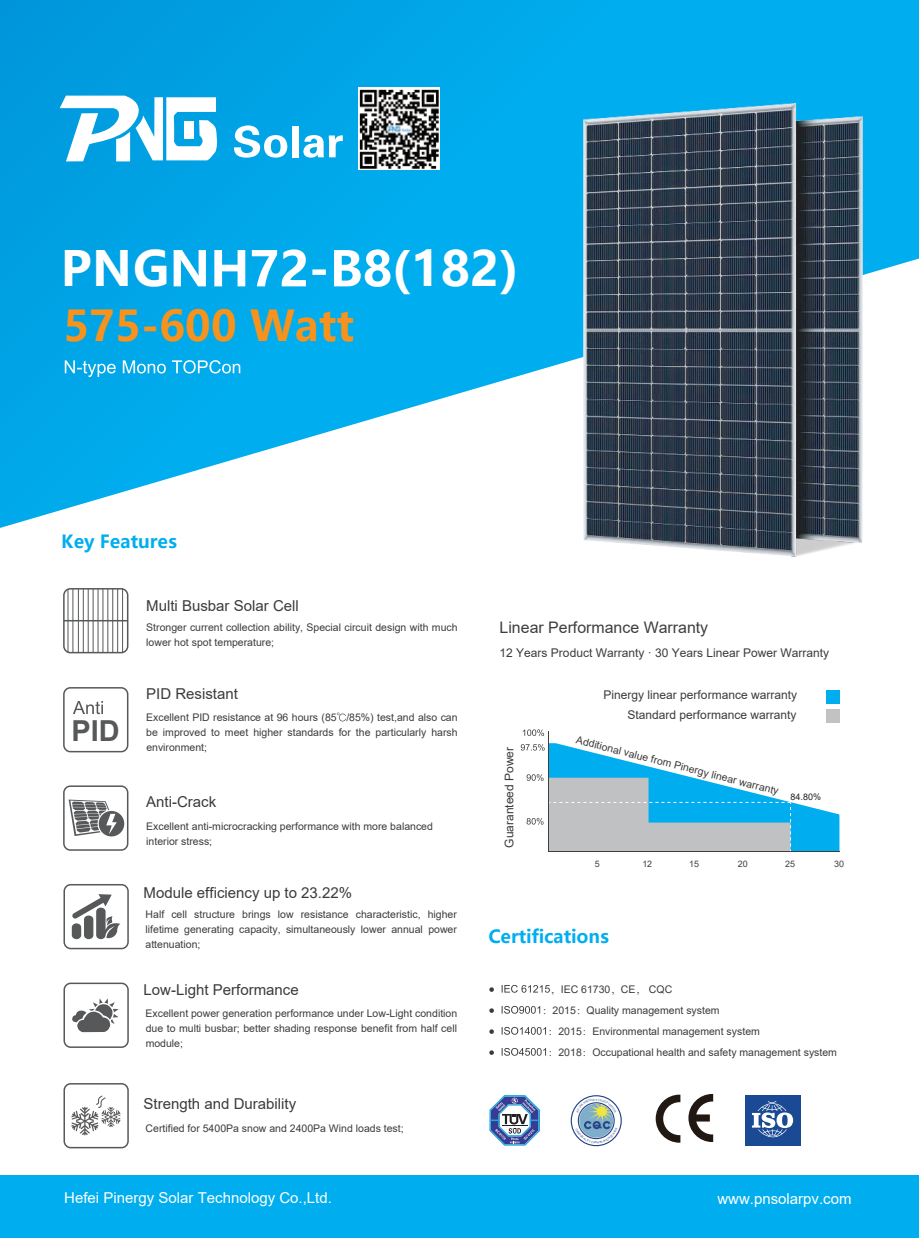
<style>
.page{position:relative;width:919px;height:1238px;background:#fff}
.page>*{position:absolute;margin:0;border:0;box-sizing:border-box;transform-origin:0 0}
.t1{font:700 48px "Microsoft Ya Hei";color:#fff}
.t2{font:700 42px "Microsoft Ya Hei";color:#f7931d}
.t3{font:700 28.95px "Arial";color:#57585a}
.t4{font:700 18px "Microsoft Ya Hei";color:#00aeef}
.t5{font:15.9px "Arial";color:#3e3e3f}
.t6{font:15px "Arial";color:#3d3b3a}
.t7{font:15px "Arial";color:#fff}
.t8{font:12px/20px "Arial";color:#3d3b3a;text-align:right}
.t9{font:10.5px/15px "Arial";color:#3d3b3a;text-align:justify}
.t10{font:9px "Arial";color:#231f20}
.t11{font:8.85px "Arial";color:#3e3e3f}
.s1{font-family:"Adobe Song Std";font-weight:300}
</style>
<div class="page">
<svg style="left:0;top:0;width:918px;height:528px;background:#20b1eb"></svg>
<div style="left:63px;top:1082px;width:66px;height:66px;border:2px solid #57585a;border-radius:6px"></div>
<svg style="left:71px;top:1095px;width:49px;height:40px"></svg>
<div style="left:63px;top:982px;width:66px;height:65px;border:2px solid #57585a;border-radius:6px"></div>
<svg style="left:72px;top:998px;width:47px;height:34px"></svg>
<div style="left:63px;top:785px;width:65px;height:65px;border:2px solid #57585a;border-radius:6px"></div>
<svg style="left:69px;top:799px;width:55px;height:37px"></svg>
<div style="left:63px;top:687px;width:65px;height:65px;border:2px solid #57585a;border-radius:6px"></div>
<svg style="left:73px;top:701px;width:30px;height:13px"></svg>
<div style="left:63px;top:588px;width:65px;height:65px;border:2px solid #57585a;border-radius:6px"></div>
<hr style="left:78px;top:588px;width:1px;height:64px;background:#57585a">
<hr style="left:83px;top:588px;width:1px;height:64px;background:#57585a">
<hr style="left:68px;top:589px;width:1px;height:63px;background:#57585a">
<hr style="left:73px;top:589px;width:1px;height:63px;background:#57585a">
<hr style="left:88px;top:588px;width:1px;height:64px;background:#57585a">
<hr style="left:93px;top:588px;width:1px;height:64px;background:#57585a">
<hr style="left:98px;top:588px;width:1px;height:64px;background:#57585a">
<hr style="left:103px;top:588px;width:1px;height:64px;background:#57585a">
<hr style="left:107px;top:588px;width:1px;height:64px;background:#57585a">
<hr style="left:112px;top:588px;width:1px;height:64px;background:#57585a">
<hr style="left:117px;top:588px;width:1px;height:64px;background:#57585a">
<hr style="left:122px;top:588px;width:1px;height:64px;background:#57585a">
<hr style="left:64px;top:620px;width:64px;height:1px;background:#57585a">
<img style="left:359px;top:88px;width:81px;height:81px">
<div style="left:825px;top:689px;width:14px;height:14px;background:#00aeef"></div>
<div style="left:825px;top:709px;width:14px;height:14px;background:#c0c2c4"></div>
<svg style="left:522px;top:729px;width:22px;height:7px"></svg>
<hr style="left:548px;top:730px;width:1px;height:121px;background:#3e3e3f">
<svg style="left:655px;top:1094px;width:25px;height:48px"></svg>
<svg style="left:688px;top:1094px;width:25px;height:47px"></svg>
<div style="left:744px;top:1095px;width:56px;height:50px;background:#194a93"></div>
<svg style="left:751px;top:1100px;width:42px;height:38px"></svg>
<svg style="left:60px;top:96px;width:159px;height:65px"></svg>
<div style="left:184px;top:121px;width:10px;height:17px;background:#fff"></div>
<svg style="left:234px;top:125px;width:53px;height:33px"></svg>
<div style="left:292px;top:126px;width:7px;height:31px;background:#fff"></div>
<svg style="left:303px;top:135px;width:40px;height:23px"></svg>
<div style="left:63px;top:883px;width:66px;height:66px;border:2px solid #57585a;border-radius:6px"></div>
<svg style="left:72px;top:894px;width:48px;height:45px"></svg>
<svg style="left:337px;top:712px;width:9px;height:9px"></svg>
<svg style="left:174px;top:249px;width:132px;height:37px"></svg>
<svg style="left:334px;top:249px;width:56px;height:38px"></svg>
<svg style="left:65px;top:360px;width:175px;height:17px;background:#39bcee"></svg>
<div style="left:0;top:1175px;width:918px;height:62px;background:#00aeef"></div>
<svg style="left:489px;top:1095px;width:51px;height:50px"></svg>
<svg style="left:489px;top:984px;width:61px;height:8px"></svg>
<svg style="left:489px;top:1005px;width:51px;height:8px"></svg>
<svg style="left:489px;top:1027px;width:57px;height:7px"></svg>
<svg style="left:489px;top:1048px;width:57px;height:7px"></svg>
<svg style="left:520px;top:743px;width:319px;height:109px"></svg>
<img style="left:457px;top:65px;width:461px;height:492px">
<svg style="left:570px;top:1095px;width:51px;height:51px"></svg>
<h1 class="t1" style="left:60px;top:235px;width:110px">PNG</h1>
<h1 class="t1" style="left:309px;top:235px;width:211px">- (182)</h1>
<h2 class="t2" style="left:63px;top:297px;width:292px">575-600 Watt</h2>
<h3 class="t4" style="left:61px;top:529px;width:117px">Key Features</h3>
<h3 class="t3" style="left:71px;top:710px;width:50px">PID</h3>
<h3 class="t6" style="left:146px;top:595px;width:154px">Multi Busbar Solar Cell</h3>
<p class="t9" style="left:146px;top:619px;width:313px">Stronger current collection ability, Special circuit design with much lower hot spot temperature;</p>
<h3 class="t6" style="left:146px;top:683px;width:93px">PID Resistant</h3>
<p class="t9" style="left:146px;top:710px;width:313px">Excellent PID resistance at 96 hours (85 /85%) test,and also can be improved to meet higher standards for the particularly harsh environment;</p>
<h3 class="t6" style="left:146px;top:791px;width:72px">Anti-Crack</h3>
<p class="t9" style="left:146px;top:818px;width:288px">Excellent anti-microcracking performance with more balanced interior stress;</p>
<h3 class="t6" style="left:144px;top:882px;width:210px">Module efficiency up to 23.22%</h3>
<p class="t9" style="left:145px;top:906px;width:313px">Half cell structure brings low resistance characteristic, higher lifetime generating capacity, simultaneously lower annual power attenuation;</p>
<h3 class="t6" style="left:144px;top:979px;width:157px">Low-Light Performance</h3>
<p class="t9" style="left:146px;top:1005px;width:313px">Excellent power generation performance under Low-Light condition due to multi busbar; better shading response benefit from half cell module;</p>
<h3 class="t6" style="left:144px;top:1093px;width:154px">Strength and Durability</h3>
<p class="t9" style="left:146px;top:1120px;width:259px">Certified for 5400Pa snow and 2400Pa Wind loads test;</p>
<h3 class="t5" style="left:499px;top:616px;width:210px">Linear Performance Warranty</h3>
<p class="t8" style="left:499px;top:642px;width:331px">12 Years Product Warranty · 30 Years Linear Power Warranty</p>
<p class="t8" style="left:603px;top:685px;width:195px">Pinergy linear performance warranty<br>Standard performance warranty</p>
<p class="t8" style="left:499px;top:847px;width:102px;rotate:-90deg">Guaranteed Power</p>
<p class="t9" style="left:578px;top:732px;width:210px;rotate:14deg">Additional value from Pinergy linear warranty</p>
<p class="t10" style="left:790px;top:791px;width:32px">84.80%</p>
<p class="t11" style="left:594px;top:857px;width:6px">5</p>
<p class="t11" style="left:642px;top:857px;width:11px">12</p>
<p class="t11" style="left:689px;top:857px;width:11px">15</p>
<p class="t11" style="left:737px;top:857px;width:11px">20</p>
<p class="t11" style="left:785px;top:857px;width:11px">25</p>
<p class="t11" style="left:834px;top:857px;width:11px">30</p>
<h3 class="t4" style="left:488px;top:923px;width:122px">Certifications</h3>
<p class="t9" style="left:550px;top:981px;width:123px"><span class="s1">，</span>IEC 61730<span class="s1">，</span>CE<span class="s1">，</span> CQC</p>
<p class="t9" style="left:542px;top:1002px;width:179px"><span class="s1">：</span>2015<span class="s1">：</span>Quality management system</p>
<p class="t9" style="left:548px;top:1023px;width:213px"><span class="s1">：</span>2015<span class="s1">：</span>Environmental management system</p>
<p class="t9" style="left:548px;top:1044px;width:290px"><span class="s1">：</span>2018<span class="s1">：</span>Occupational health and safety management system</p>
<h3 class="t7" style="left:64px;top:1187px;width:269px">Hefei Pinergy Solar Technology Co.,Ltd.</h3>
<h3 class="t7" style="left:717px;top:1187px;width:136px">www.pnsolarpv.com</h3>
</div>
